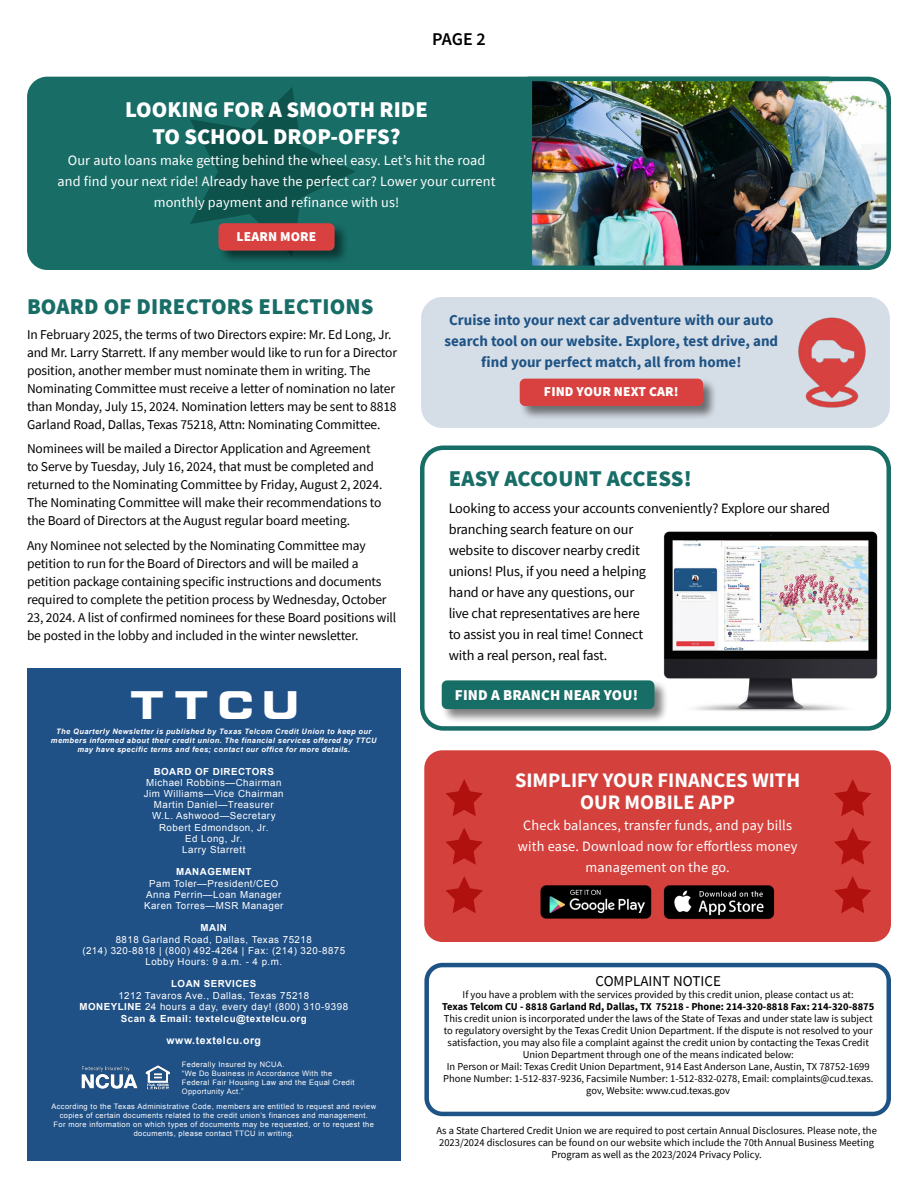
<style>
.page{position:relative;width:918px;height:1188px;background:#fff}
.page>*{position:absolute;margin:0;border:0;box-sizing:border-box;transform-origin:0 0}
.t1{font:48px "Usuzi";color:#fff}
.t2{font:900 22.5px "Source Sans Pro";letter-spacing:.01em;color:#186d67}
.t3{font:900 22.5px/27px "Source Sans Pro";color:#fff;text-align:center}
.t4{font:700 20.55px/22.5px "Source Sans Pro";color:#fff;text-align:center}
.t5{font:600 18px "Source Sans Pro";color:#000}
.t6{font:700 15px/21px "Source Sans Pro";color:#1e5385;text-align:center}
.t7{font:900 15px "Source Sans Pro";letter-spacing:.01em;color:#fff}
.t8{font:15px "Source Sans Pro";color:#000}
.t9{font:14.25px/21px "Source Sans Pro";letter-spacing:-.01em;color:#000}
.t10{font:14.25px/21px "Source Sans Pro";letter-spacing:.01em;color:#fff;text-align:center}
.t11{font:13.5px/18px "Source Sans Pro";letter-spacing:-.01em;color:#000}
.t12{font:900 13.5px "Source Sans Pro";letter-spacing:.01em;color:#fff}
.t13{font:10.5px/12px "Source Sans Pro";color:#000;text-align:center}
.t14{font:700 10.5px "Source Sans Pro";color:#000}
.t15{font:700 10.5px "Arial";letter-spacing:.05em;color:#fff}
.t16{font:9.75px/11.1px "Arial";letter-spacing:.05em;color:#fff;text-align:center}
.t17{font:700 9.75px "Arial";letter-spacing:.05em;color:#fff}
.t18{font:7.5px/9px "Arial";letter-spacing:.05em;color:#fff}
.t19{font:italic 700 7.5px/9px "Arial";letter-spacing:.05em;color:#fff;text-align:center}
.s1{font-weight:700}
</style>
<div class="page">
<div style="left:424px;top:963px;width:467px;height:153px;border:4px solid #1e5385;border-radius:16px"></div>
<div style="left:27px;top:669px;width:374px;height:492px;background:#1f5086"></div>
<div style="left:29px;top:79px;width:816px;height:189px;background:#186d67;border-radius:18px"></div>
<svg style="left:190px;top:87px;width:165px;height:137px"></svg>
<div style="left:27px;top:77px;width:821px;height:193px;border:4px solid #186d67;border-radius:18px"></div>
<img style="left:525px;top:76px;width:366px;height:194px">
<div style="left:218px;top:222px;width:131px;height:43px;background:#000;opacity:.5"></div>
<div style="left:218px;top:223px;width:117px;height:28px;background:#d8413f;border-radius:5px"></div>
<div style="left:424px;top:750px;width:467px;height:192px;background:#d4413d;border-radius:18px"></div>
<svg style="left:446px;top:828px;width:37px;height:37px"></svg>
<svg style="left:446px;top:779px;width:37px;height:37px"></svg>
<svg style="left:446px;top:876px;width:37px;height:37px"></svg>
<svg style="left:834px;top:828px;width:37px;height:37px"></svg>
<svg style="left:834px;top:779px;width:37px;height:37px"></svg>
<svg style="left:834px;top:876px;width:37px;height:37px"></svg>
<div style="left:421px;top:297px;width:469px;height:131px;background:#d5dde6;border-radius:21px"></div>
<img style="left:798px;top:317px;width:68px;height:91px">
<div style="left:519px;top:378px;width:198px;height:42px;background:#000;opacity:.5"></div>
<div style="left:520px;top:379px;width:183px;height:27px;background:#d8413f;border-radius:5px"></div>
<div style="left:420px;top:446px;width:471px;height:285px;border:4px solid #186d67;border-radius:21px"></div>
<div style="left:441px;top:680px;width:228px;height:43px;background:#000;opacity:.5"></div>
<div style="left:442px;top:680px;width:212px;height:29px;background:#176e66;border-radius:5px"></div>
<img style="left:652px;top:519px;width:238px;height:210px">
<img style="left:81px;top:1066px;width:57px;height:23px">
<img style="left:145px;top:1065px;width:25px;height:24px">
<img style="left:540px;top:885px;width:112px;height:34px">
<img style="left:663px;top:885px;width:112px;height:35px">
<h3 class="t5" style="left:432px;top:27px;width:55px">PAGE 2</h3>
<h2 class="t3" style="left:125px;top:96px;width:304px">LOOKING FOR A SMOOTH RIDE<br>TO SCHOOL DROP-OFFS?</h2>
<p class="t10" style="left:58px;top:150px;width:440px">Our auto loans make getting behind the wheel easy. Let’s hit the road and find your next ride! Already have the perfect car? Lower your current monthly payment and refinance with us!</p>
<p class="t12" style="left:237px;top:227px;width:81px">LEARN MORE</p>
<h2 class="t2" style="left:27px;top:291px;width:348px">BOARD OF DIRECTORS ELECTIONS</h2>
<p class="t11" style="left:27px;top:325px;width:372px">In February 2025, the terms of two Directors expire: Mr. Ed Long, Jr. and Mr. Larry Starrett. If any member would like to run for a Director position, another member must nominate them in writing. The Nominating Committee must receive a letter of nomination no later than Monday, July 15, 2024. Nomination letters may be sent to 8818<br>Garland Road, Dallas, Texas 75218, Attn: Nominating Committee.</p>
<p class="t11" style="left:27px;top:440px;width:357px">Nominees will be mailed a Director Application and Agreement to Serve by Tuesday, July 16, 2024, that must be completed and returned to the Nominating Committee by Friday, August 2, 2024.<br>The Nominating Committee will make their recommendations to the Board of Directors at the August regular board meeting.</p>
<p class="t11" style="left:27px;top:537px;width:371px">Any Nominee not selected by the Nominating Committee may petition to run for the Board of Directors and will be mailed a petition package containing specific instructions and documents required to complete the petition process by Wednesday, October 23, 2024. A list of confirmed nominees for these Board positions will be posted in the lobby and included in the winter newsletter.</p>
<h1 class="t1" style="left:129px;top:682px;width:171px">TTCU</h1>
<p class="t19" style="left:51px;top:736px;width:327px">members informed about their credit union. The financial services offered by TTCU may have specific terms and fees; contact our office for more details.</p>
<p class="t17" style="left:154px;top:765px;width:122px">BOARD OF DIRECTORS</p>
<p class="t16" style="left:144px;top:777px;width:141px">Michael Robbins—Chairman<br>Jim Williams—Vice Chairman<br>Martin Daniel—Treasurer<br>W.L. Ashwood—Secretary<br>Robert Edmondson, Jr.<br>Ed Long, Jr.<br>Larry Starrett</p>
<p class="t17" style="left:176px;top:866px;width:77px">MANAGEMENT</p>
<p class="t16" style="left:144px;top:878px;width:141px">Pam Toler—President/CEO<br>Anna Perrin—Loan Manager<br>Karen Torres—MSR Manager</p>
<p class="t17" style="left:201px;top:922px;width:28px">MAIN</p>
<p class="t16" style="left:82px;top:934px;width:264px">8818 Garland Road, Dallas, Texas 75218<br>(214) 320-8818 | (800) 492-4264 | Fax: (214) 320-8875<br>Lobby Hours: 9 a.m. - 4 p.m.</p>
<p class="t17" style="left:171px;top:978px;width:87px">LOAN SERVICES</p>
<p class="t16" style="left:80px;top:989px;width:270px;line-height:11.6px">1212 Tavaros Ave., Dallas, Texas 75218<br><span class="s1">MONEYLINE</span> 24 hours a day, every day! (800) 310-9398<br><span class="s1">Scan &amp; Email: textelcu@textelcu.org</span></p>
<p class="t15" style="left:167px;top:1033px;width:96px">www.textelcu.org</p>
<p class="t18" style="left:182px;top:1059px;width:174px">Federally Insured by NCUA.<br>“We Do Business in Accordance With the<br>Federal Fair Housing Law and the Equal Credit<br>Opportunity Act.”</p>
<p class="t18" style="left:51px;top:1102px;width:326px;text-align:center">According to the Texas Administrative Code, members are entitled to request and review copies of certain documents related to the credit union’s finances and management.<br>For more information on which types of documents may be requested, or to request the documents, please contact TTCU in writing.</p>
<p class="t19" style="left:56px;top:727px;width:317px">The Quarterly Newsletter is published by Texas Telcom Credit Union to keep our</p>
<p class="t6" style="left:445px;top:309px;width:335px">Cruise into your next car adventure with our auto search tool on our website. Explore, test drive, and find your perfect match, all from home!</p>
<p class="t12" style="left:544px;top:382px;width:136px">FIND YOUR NEXT CAR!</p>
<h2 class="t2" style="left:449px;top:463px;width:245px">EASY ACCOUNT ACCESS!</h2>
<p class="t9" style="left:449px;top:498px;width:383px">Looking to access your accounts conveniently? Explore our shared branching search feature on our<br>website to discover nearby credit<br>unions! Plus, if you need a helping<br>hand or have any questions, our<br>live chat representatives are here<br>to assist you in real time! Connect<br>with a real person, real fast.</p>
<p class="t7" style="left:455px;top:685px;width:185px">FIND A BRANCH NEAR YOU!</p>
<h3 class="t4" style="left:515px;top:768px;width:287px">SIMPLIFY YOUR FINANCES WITH<br>OUR MOBILE APP</h3>
<p class="t10" style="left:518px;top:814px;width:281px">Check balances, transfer funds, and pay bills with ease. Download now for effortless money management on the go.</p>
<p class="t8" style="left:596px;top:972px;width:127px">COMPLAINT NOTICE</p>
<p class="t13" style="left:463px;top:989px;width:393px">If you have a problem with the services provided by this credit union, please contact us at:</p>
<p class="t14" style="left:442px;top:1000px;width:434px">Texas Telcom CU - 8818 Garland Rd, Dallas, TX 75218 - Phone: 214-320-8818 Fax: 214-320-8875</p>
<p class="t13" style="left:443px;top:1013px;width:432px">This credit union is incorporated under the laws of the State of Texas and under state law is subject to regulatory oversight by the Texas Credit Union Department. If the dispute is not resolved to your satisfaction, you may also file a complaint against the credit union by contacting the Texas Credit Union Department through one of the means indicated below:<br>In Person or Mail: Texas Credit Union Department, 914 East Anderson Lane, Austin, TX 78752-1699<br>Phone Number: 1-512-837-9236, Facsimile Number: 1-512-832-0278, Email: complaints@cud.texas. gov, Website: www.cud.texas.gov</p>
<p class="t13" style="left:436px;top:1124px;width:442px">As a State Chartered Credit Union we are required to post certain Annual Disclosures. Please note, the<br>2023/2024 disclosures can be found on our website which include the 70th Annual Business Meeting<br>Program as well as the 2023/2024 Privacy Policy.</p>
</div>
